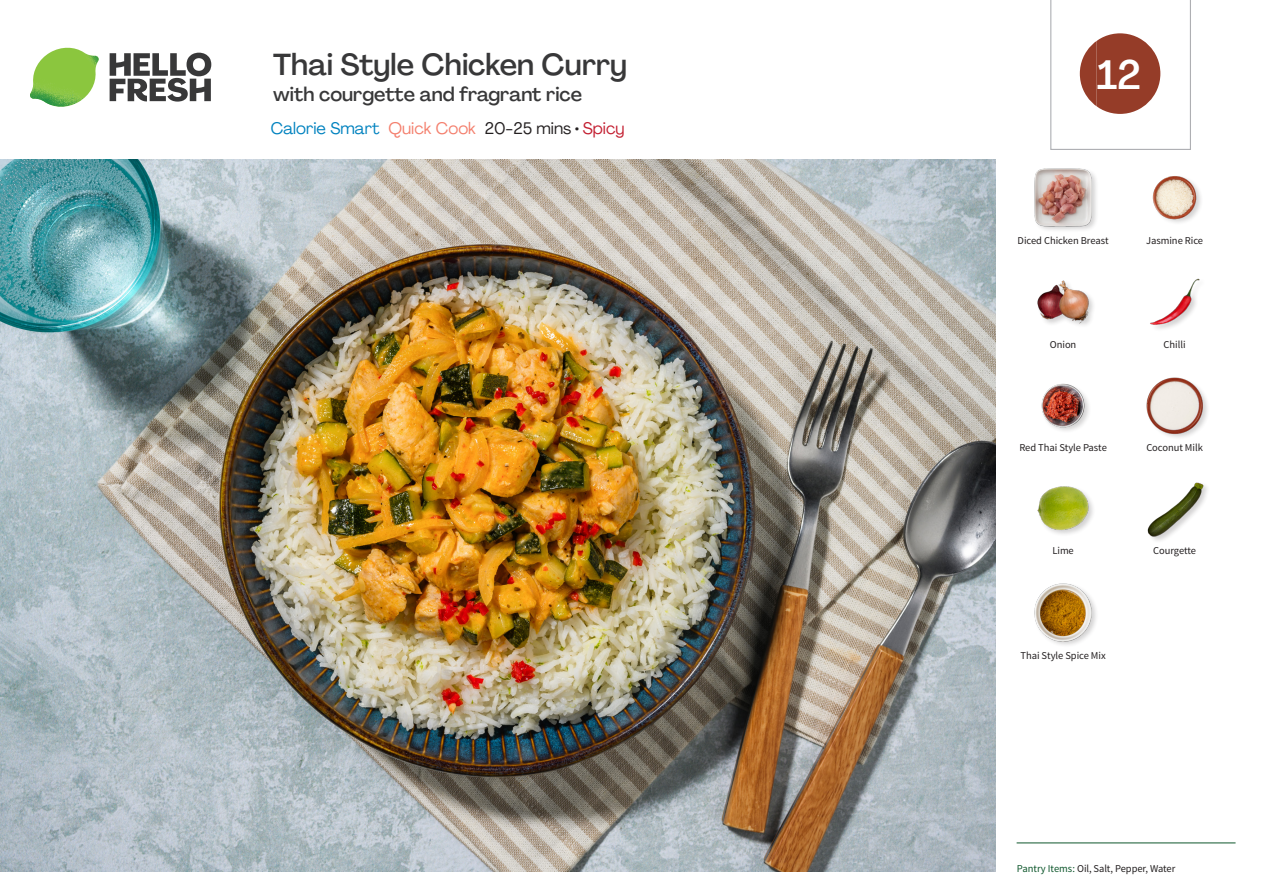
<style>
.page{position:relative;width:1263px;height:893px;background:#fff}
.page>*{position:absolute;margin:0;border:0;box-sizing:border-box;transform-origin:0 0}
._24_Recipe_Nr_Bag{font:500 40.5px "Agrandir";color:#fff}
._15_Titel_UK{font:500 30px "Agrandir";letter-spacing:-.005em;color:#383839}
._15_Titel_UK-2{font:500 19.5px "Agrandir";color:#383839}
._02_Box_Type{font:16.5px "Agrandir";color:#0082bf}
._18_FRONT_ingredient{font:10.5px "Source Sans Pro";letter-spacing:-.005em;color:#231f20}
.t1{font:10.5px "Source Sans Variable";letter-spacing:-.005em;color:#231f20}
.s1{color:#f4806e}
.s2{color:#231f20}
.s3{color:#c31f31}
.s4{font-family:"Source Sans Pro";color:#0e572c}
</style>
<div class="page">
<svg style="left:110px;top:53px;width:101px;height:49px"></svg>
<img style="left:30px;top:48px;width:69px;height:59px">
<img style="left:0;top:159px;width:995px;height:713px">
<hr style="left:1016px;top:843px;width:219px;height:1px;background:#0e572c">
<div style="left:1033px;top:168px;width:66px;height:65px;background:#231f20;opacity:.2"></div>
<img style="left:1034px;top:169px;width:58px;height:57px">
<img style="left:1152px;top:176px;width:49px;height:47px">
<img style="left:1150px;top:278px;width:50px;height:51px">
<div style="left:1036px;top:279px;width:60px;height:51px;background:#231f20;opacity:.2"></div>
<img style="left:1036px;top:279px;width:56px;height:51px">
<div style="left:1146px;top:377px;width:64px;height:64px;background:#231f20;opacity:.2"></div>
<img style="left:1146px;top:377px;width:57px;height:57px">
<img style="left:1041px;top:383px;width:48px;height:48px">
<div style="left:1147px;top:481px;width:63px;height:63px;background:#231f20;opacity:.2"></div>
<img style="left:1147px;top:481px;width:56px;height:57px">
<img style="left:1037px;top:486px;width:55px;height:48px">
<div style="left:1034px;top:583px;width:65px;height:65px;background:#231f20;opacity:.2"></div>
<img style="left:1034px;top:584px;width:58px;height:57px">
<svg style="left:1050px;top:0;width:141px;height:150px"></svg>
<p class="_15_Titel_UK" style="left:273px;top:46px;width:355px">Thai Style Chicken Curry</p>
<p class="_15_Titel_UK-2" style="left:273px;top:82px;width:310px">with courgette and fragrant rice</p>
<p class="_02_Box_Type" style="left:271px;top:118px;width:355px">Calorie Smart <span class="s1">Quick Cook</span> <span class="s2">20-25 mins •</span> <span class="s3">Spicy</span></p>
<p class="_24_Recipe_Nr_Bag" style="left:1097px;top:50px;width:46px">12</p>
<p class="_18_FRONT_ingredient" style="left:1018px;top:234px;width:92px">Diced Chicken Breast</p>
<p class="_18_FRONT_ingredient" style="left:1146px;top:234px;width:59px">Jasmine Rice</p>
<p class="_18_FRONT_ingredient" style="left:1050px;top:338px;width:28px">Onion</p>
<p class="_18_FRONT_ingredient" style="left:1164px;top:338px;width:23px">Chilli</p>
<p class="_18_FRONT_ingredient" style="left:1019px;top:441px;width:89px">Red Thai Style Paste</p>
<p class="_18_FRONT_ingredient" style="left:1146px;top:441px;width:58px">Coconut Milk</p>
<p class="_18_FRONT_ingredient" style="left:1052px;top:544px;width:23px">Lime</p>
<p class="_18_FRONT_ingredient" style="left:1153px;top:544px;width:44px">Courgette</p>
<p class="_18_FRONT_ingredient" style="left:1020px;top:649px;width:87px">Thai Style Spice Mix</p>
<p class="t1" style="left:1017px;top:862px;width:160px"><span class="s4">Pantry Items:</span> Oil, Salt, Pepper, Water</p>
</div>
